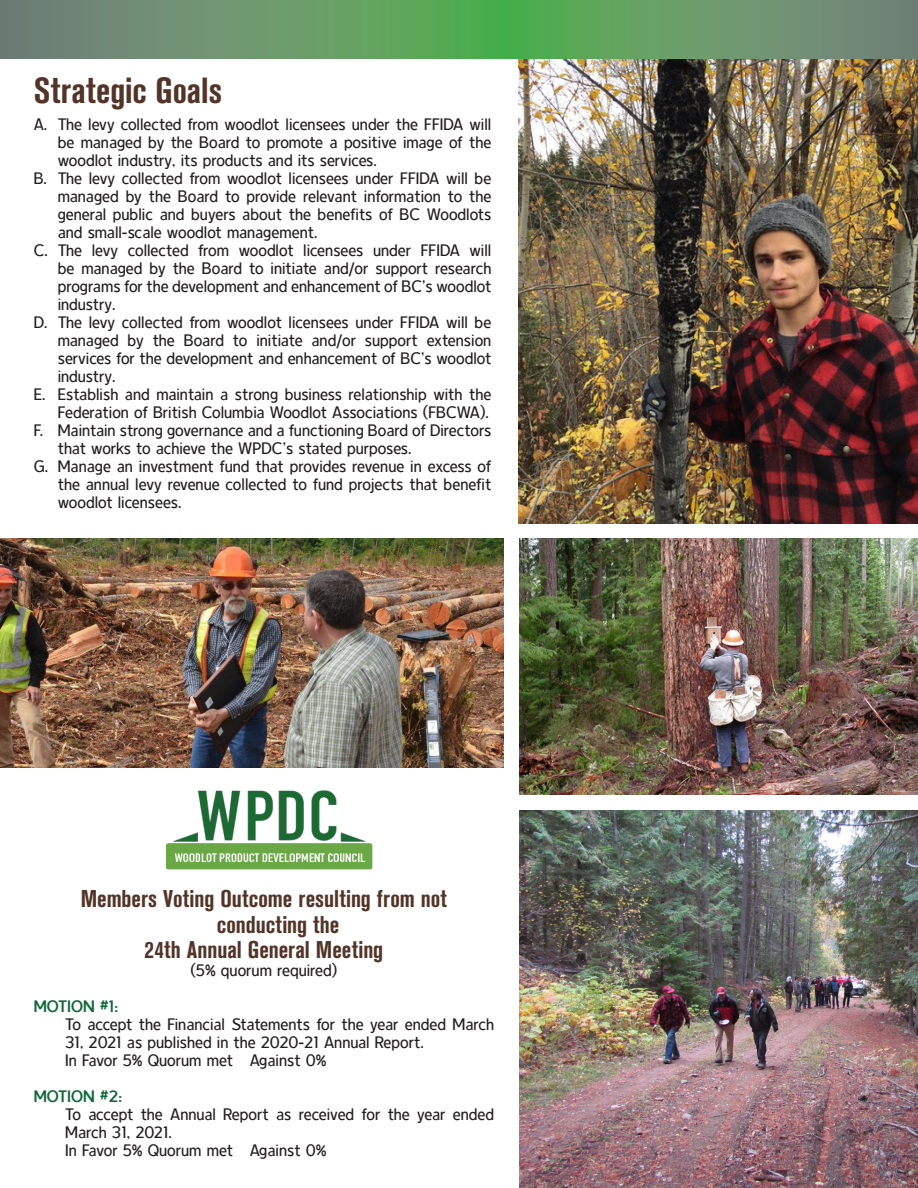
<style>
.page{position:relative;width:918px;height:1188px;background:#fff}
.page>*{position:absolute;margin:0;border:0;box-sizing:border-box;transform-origin:0 0}
.t1{font:700 condensed 36px "Akzidenz Grotesk BE";color:#523528}
.t2{font:700 condensed 24px/25.5px "Akzidenz Grotesk BE";color:#523528}
.t3{font:16.5px/18px "Duty";color:#231f20;text-align:justify}
.t4{font:700 16.5px "Duty";color:#0f6838}
</style>
<div class="page">
<svg style="left:0;top:0;width:918px;height:58px;background:#669868"></svg>
<img style="left:518px;top:59px;width:400px;height:465px">
<img style="left:166px;top:790px;width:207px;height:80px">
<img style="left:520px;top:538px;width:398px;height:257px">
<img style="left:0;top:538px;width:503px;height:230px">
<img style="left:520px;top:810px;width:398px;height:378px">
<p class="t1" style="left:34px;top:70px;width:190px">Strategic Goals</p>
<p class="t3" style="left:58px;top:115px;width:435px;text-indent:-24px">A. The levy collected from woodlot licensees under the FFIDA will be managed by the Board to promote a positive image of the woodlot industry, its products and its services.</p>
<p class="t3" style="left:58px;top:169px;width:435px;text-indent:-24px">B. The levy collected from woodlot licensees under FFIDA will be managed by the Board to provide relevant information to the general public and buyers about the benefits of BC Woodlots and small-scale woodlot management.</p>
<p class="t3" style="left:58px;top:241px;width:435px;text-indent:-24px">C. The levy collected from woodlot licensees under FFIDA will be managed by the Board to initiate and/or support research programs for the development and enhancement of BC’s woodlot industry.</p>
<p class="t3" style="left:58px;top:313px;width:435px;text-indent:-24px">D. The levy collected from woodlot licensees under FFIDA will be managed by the Board to initiate and/or support extension services for the development and enhancement of BC’s woodlot industry.</p>
<p class="t3" style="left:34px;top:385px;width:459px;text-align:right">E. Establish and maintain a strong business relationship with the<br>Federation of British Columbia Woodlot Associations (FBCWA).</p>
<p class="t3" style="left:58px;top:421px;width:435px;text-indent:-24px">F. Maintain strong governance and a functioning Board of Directors that works to achieve the WPDC’s stated purposes.</p>
<p class="t3" style="left:58px;top:457px;width:435px;text-indent:-24px">G. Manage an investment fund that provides revenue in excess of the annual levy revenue collected to fund projects that benefit woodlot licensees.</p>
<p class="t2" style="left:217px;top:887px;width:232px;text-indent:-136px">Members Voting Outcome resulting from not conducting the</p>
<p class="t2" style="left:145px;top:938px;width:240px">24th Annual General Meeting</p>
<p class="t3" style="left:190px;top:962px;width:148px">(5% quorum required)</p>
<p class="t4" style="left:34px;top:998px;width:86px">MOTION #1:</p>
<p class="t3" style="left:65px;top:1016px;width:430px">To accept the Financial Statements for the year ended March<br>31, 2021 as published in the 2020-21 Annual Report.</p>
<p class="t3" style="left:65px;top:1052px;width:263px">In Favor 5% Quorum met Against 0%</p>
<p class="t4" style="left:34px;top:1088px;width:90px">MOTION #2:</p>
<p class="t3" style="left:65px;top:1106px;width:430px">To accept the Annual Report as received for the year ended<br>March 31, 2021.</p>
<p class="t3" style="left:65px;top:1142px;width:263px">In Favor 5% Quorum met Against 0%</p>
</div>
